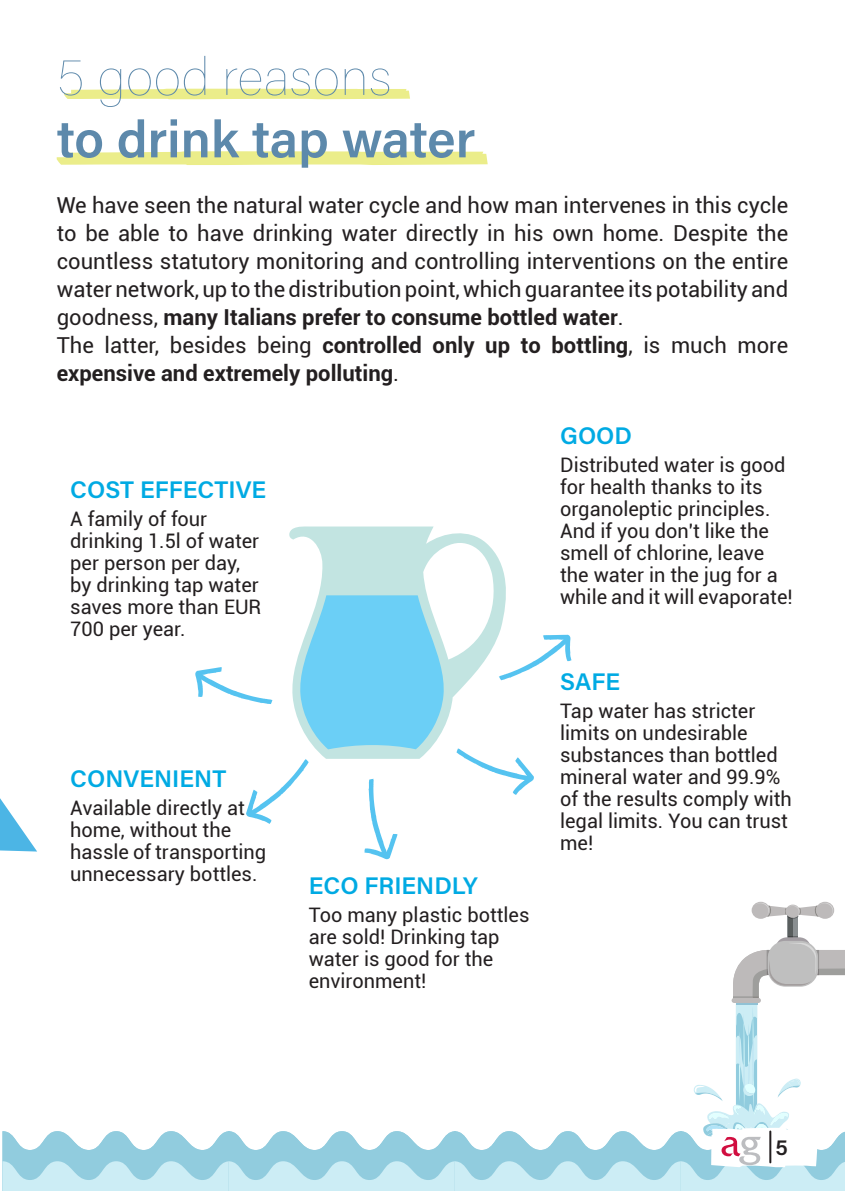
<style>
.page{position:relative;width:845px;height:1191px;background:#fff}
.page>*{position:absolute;margin:0;border:0;box-sizing:border-box;transform-origin:0 0}
.t1{font:600 52px "Acumin Pro";letter-spacing:-.005em;color:#5d89ab}
.t2{font:100 52px "Acumin Pro";color:#5d89ab}
.t3{font:600 24px "Acumin Pro";color:#00aae3}
.t4{font:22px/28px "Roboto";color:#231f20;text-align:justify}
.t5{font:700 22px/28px "Roboto";color:#231f20}
.t6{font:600 21px "Acumin Pro";color:#231f20}
.t7{font:20px/22px "Roboto";color:#231f20}
.s1{font-weight:700}
.s2{font-weight:400}
</style>
<div class="page">
<svg style="left:792px;top:919px;width:6px;height:17px"></svg>
<div style="left:787px;top:912px;width:5px;height:35px;background:#595e5e"></div>
<svg style="left:751px;top:901px;width:19px;height:17px"></svg>
<svg style="left:755px;top:902px;width:78px;height:17px"></svg>
<svg style="left:289px;top:526px;width:217px;height:233px"></svg>
<svg style="left:299px;top:595px;width:145px;height:154px;background:#7dd4f4"></svg>
<svg style="left:246px;top:758px;width:63px;height:66px"></svg>
<svg style="left:456px;top:748px;width:78px;height:47px"></svg>
<svg style="left:364px;top:778px;width:34px;height:81px"></svg>
<svg style="left:195px;top:667px;width:78px;height:37px"></svg>
<svg style="left:498px;top:634px;width:73px;height:46px"></svg>
<svg style="left:64px;top:89px;width:346px;height:10px;background:#ebed8e"></svg>
<svg style="left:57px;top:151px;width:431px;height:14px;background:#ecee94"></svg>
<svg style="left:0;top:798px;width:37px;height:53px"></svg>
<svg style="left:2px;top:936px;width:843px;height:255px"></svg>
<hr style="left:769px;top:1131px;width:2px;height:31px;background:#231f20">
<p class="t2" style="left:57px;top:41px;width:336px">5 good reasons</p>
<p class="t1" style="left:57px;top:103px;width:420px">to drink tap water</p>
<p class="t4" style="left:57px;top:190px;width:733px">We have seen the natural water cycle and how man intervenes in this cycle to be able to have drinking water directly in his own home. Despite the countless statutory monitoring and controlling interventions on the entire water network, up to the distribution point, which guarantee its potability and goodness, <span class="s1">many Italians prefer to consume bottled water</span>.</p>
<p class="t5" style="left:57px;top:330px;width:733px"><span class="s2">The latter, besides being</span> controlled only up to bottling<span class="s2">, is much more </span>expensive and extremely polluting<span class="s2">.</span></p>
<p class="t3" style="left:70px;top:473px;width:197px">COST EFFECTIVE</p>
<p class="t7" style="left:70px;top:507px;width:192px">A family of four drinking 1.5l of water per person per day, by drinking tap water saves more than EUR<br>700 per year.</p>
<p class="t3" style="left:70px;top:761px;width:157px">CONVENIENT</p>
<p class="t7" style="left:70px;top:796px;width:197px">Available directly at home, without the hassle of transporting unnecessary bottles.</p>
<p class="t3" style="left:309px;top:869px;width:171px">ECO FRIENDLY</p>
<p class="t7" style="left:309px;top:903px;width:222px">Too many plastic bottles are sold! Drinking tap water is good for the environment!</p>
<p class="t3" style="left:560px;top:419px;width:73px">GOOD</p>
<p class="t7" style="left:560px;top:453px;width:234px">Distributed water is good for health thanks to its organoleptic principles.<br>And if you don't like the smell of chlorine, leave the water in the jug for a while and it will evaporate!</p>
<p class="t3" style="left:560px;top:665px;width:61px">SAFE</p>
<p class="t7" style="left:560px;top:699px;width:233px">Tap water has stricter limits on undesirable substances than bottled mineral water and 99.9% of the results comply with legal limits. You can trust me!</p>
<p class="t6" style="left:775px;top:1133px;width:14px">5</p>
</div>
